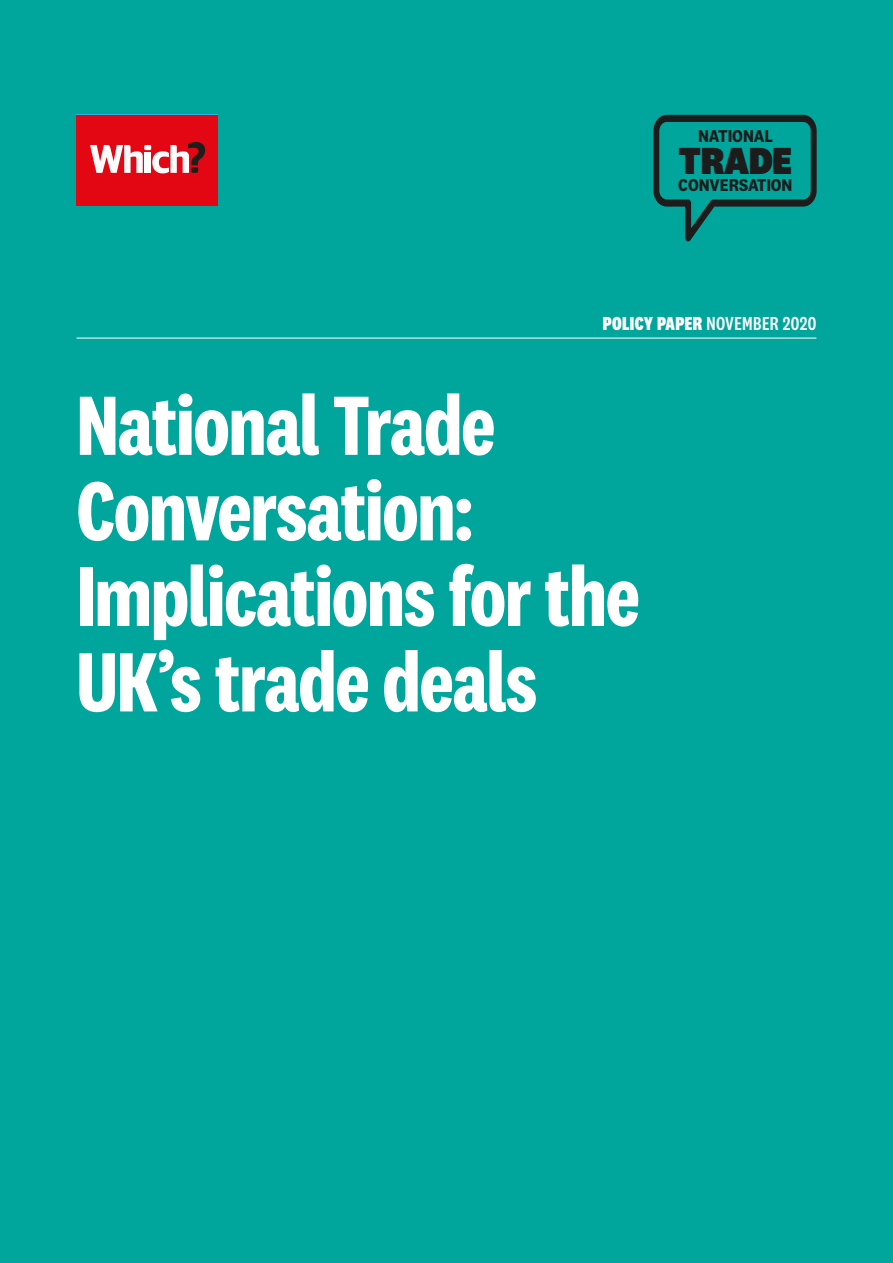
<style>
.page{position:relative;width:893px;height:1263px;background:#00a69c}
.page>*{position:absolute;margin:0;border:0;box-sizing:border-box;transform-origin:0 0}
.t1{font:700 87px/85.5px "National 2 Condensed";letter-spacing:-.01em;color:#fff}
.t2{font:900 39.15px "National 2 Narrow";letter-spacing:-.01em;color:#1c1c1c}
.t3{font:500 19.5px "National 2 Condensed";letter-spacing:.02em;color:#fff}
.t4{font:700 17.85px "National 2 Narrow";color:#1c1c1c}
.s1{font-weight:800}
</style>
<div class="page">
<hr style="left:77px;top:338px;width:739px;height:1px;background:#fff">
<div style="left:77px;top:115px;width:141px;height:91px;background:#e30613"></div>
<svg style="left:90px;top:142px;width:115px;height:32px"></svg>
<div style="left:191px;top:167px;width:7px;height:6px;background:#1d1d1b"></div>
<svg style="left:653px;top:115px;width:164px;height:126px"></svg>
<p class="t4" style="left:698px;top:125px;width:76px">NATIONAL</p>
<p class="t2" style="left:678px;top:137px;width:115px">TRADE</p>
<p class="t4" style="left:678px;top:174px;width:116px">CONVERSATION</p>
<p class="t3" style="left:603px;top:313px;width:215px"><span class="s1">POLICY PAPER</span> NOVEMBER 2020</p>
<p class="t1" style="left:77px;top:382px;width:565px">National Trade<br>Conversation:<br>Implications for the<br>UK’s trade deals</p>
</div>
